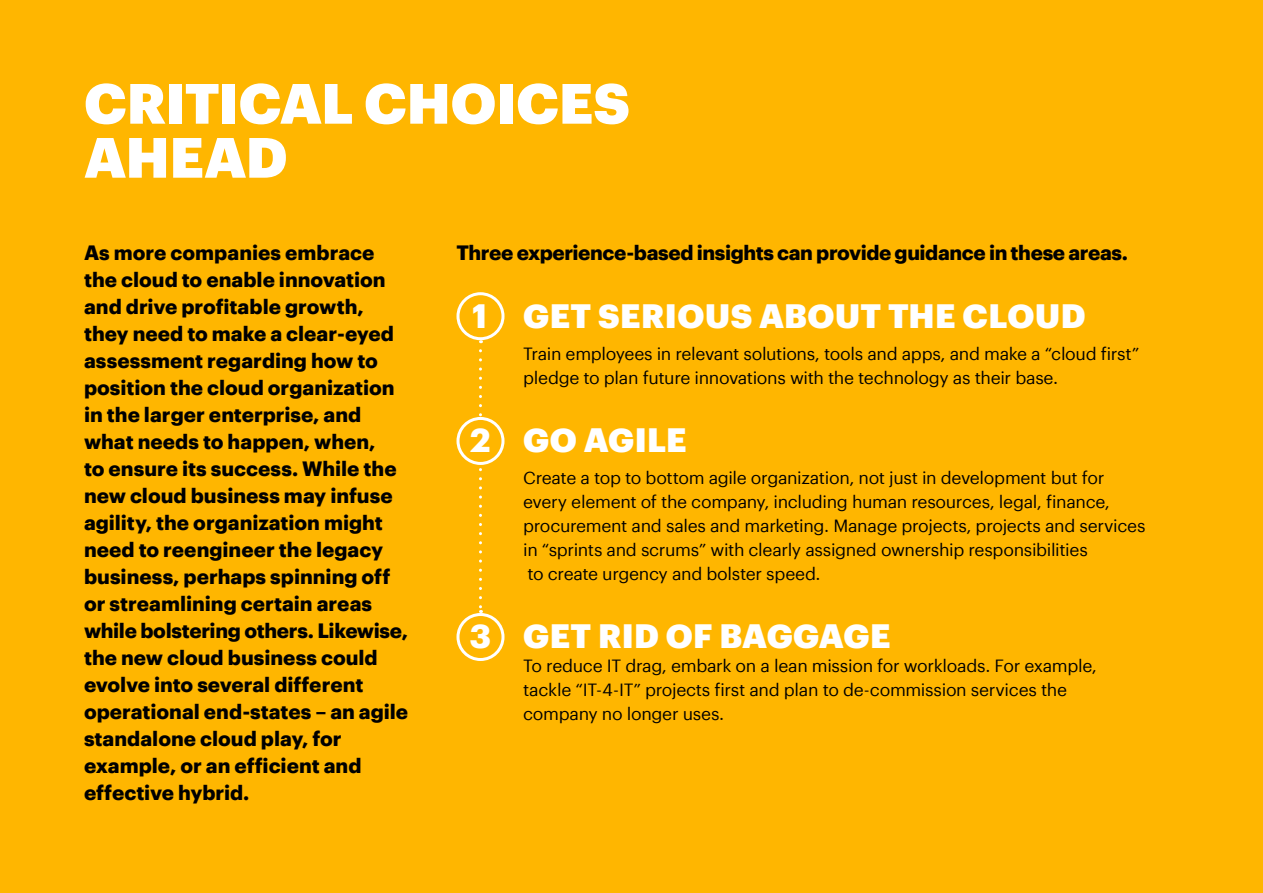
<style>
.page{position:relative;width:1263px;height:893px;background:#ffb600}
.page>*{position:absolute;margin:0;border:0;box-sizing:border-box;transform-origin:0 0}
.t1{font:900 55.5px/54px "Graphik";color:#fff}
.t2{font:900 33px "Graphik";letter-spacing:.01em;color:#fff}
.t3{font:700 33px "Graphik";color:#fff}
.t4{font:700 20.25px/27px "Graphik";color:#000}
.t5{font:700 20.25px "Graphik";letter-spacing:-.02em;color:#000}
.t6{font:17.25px/24px "Graphik";letter-spacing:-.02em;color:#000}
</style>
<div class="page">
<div style="left:456px;top:292px;width:48px;height:48px;border:3px solid #fff;border-radius:50%"></div>
<svg style="left:479px;top:351px;width:3px;height:262px"></svg>
<div style="left:458px;top:418px;width:45px;height:45px;background:#ffb600;border-radius:50%"></div>
<div style="left:456px;top:417px;width:48px;height:48px;border:3px solid #fff;border-radius:50%"></div>
<div style="left:456px;top:613px;width:48px;height:48px;border:3px solid #fff;border-radius:50%"></div>
<h1 class="t1" style="left:84px;top:71px;width:547px">CRITICAL CHOICES<br>AHEAD</h1>
<p class="t4" style="left:84px;top:237px;width:326px">As more companies embrace the cloud to enable innovation and drive profitable growth, they need to make a clear-eyed assessment regarding how to position the cloud organization in the larger enterprise, and what needs to happen, when,<br>to ensure its success. While the new cloud business may infuse agility, the organization might need to reengineer the legacy business, perhaps spinning off or streamlining certain areas while bolstering others. Likewise, the new cloud business could evolve into several different operational end-states – an agile standalone cloud play, for example, or an efficient and effective hybrid.</p>
<p class="t5" style="left:456px;top:237px;width:673px">Three experience-based insights can provide guidance in these areas.</p>
<h2 class="t3" style="left:472px;top:290px;width:17px">1</h2>
<h2 class="t2" style="left:523px;top:290px;width:564px">GET SERIOUS ABOUT THE CLOUD</h2>
<p class="t6" style="left:523px;top:340px;width:618px">Train employees in relevant solutions, tools and apps, and make a “cloud first” pledge to plan future innovations with the technology as their base.</p>
<h2 class="t3" style="left:470px;top:414px;width:22px">2</h2>
<h2 class="t2" style="left:523px;top:414px;width:165px">GO AGILE</h2>
<p class="t6" style="left:523px;top:465px;width:624px">Create a top to bottom agile organization, not just in development but for every element of the company, including human resources, legal, finance, procurement and sales and marketing. Manage projects, projects and services in “sprints and scrums” with clearly assigned ownership responsibilities<br>to create urgency and bolster speed.</p>
<h2 class="t3" style="left:469px;top:611px;width:23px">3</h2>
<h2 class="t2" style="left:523px;top:611px;width:369px">GET RID OF BAGGAGE</h2>
<p class="t6" style="left:523px;top:653px;width:575px">To reduce IT drag, embark on a lean mission for workloads. For example, tackle “IT-4-IT” projects first and plan to de-commission services the company no longer uses.</p>
</div>
